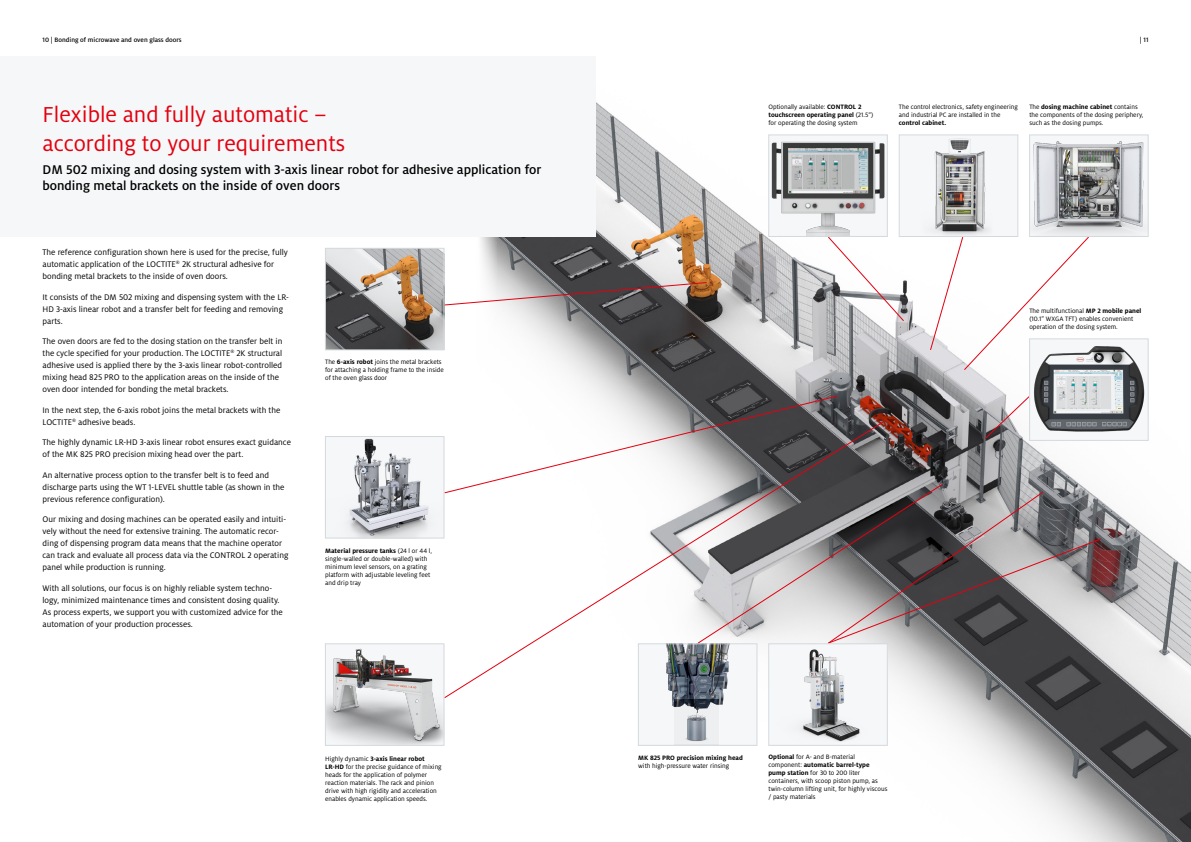
<style>
.page{position:relative;width:1191px;height:842px;background:#fff}
.page>*{position:absolute;margin:0;border:0;box-sizing:border-box;transform-origin:0 0}
.t1{font:24px/28.8px "Henkel Milo";color:#e3000f}
.t2{font:500 14px/16.8px "Henkel Milo";color:#000}
.t3{font:9px/12px "Henkel Milo";color:#000}
.t4{font:7px/8px "Henkel Milo";color:#000}
.t5{font:700 7px "Henkel Milo";color:#000}
.t6{font:500 7px "Henkel Milo";color:#000}
.s1{font-weight:700}
</style>
<div class="page">
<img style="left:480px;top:102px;width:711px;height:740px">
<div style="left:0;top:57px;width:595px;height:180px;background:#f6f7f8"></div>
<svg style="left:444px;top:644px;width:324px;height:55px"></svg>
<svg style="left:827px;top:236px;width:77px;height:86px"></svg>
<img style="left:327px;top:648px;width:115px;height:96px">
<div style="left:325px;top:643px;width:119px;height:103px;border:1px solid #d3dade"></div>
<svg style="left:444px;top:281px;width:263px;height:25px"></svg>
<svg style="left:929px;top:236px;width:160px;height:135px"></svg>
<svg style="left:443px;top:395px;width:658px;height:249px"></svg>
<img style="left:770px;top:137px;width:115px;height:98px">
<div style="left:768px;top:135px;width:119px;height:102px;border:1px solid #d3dade"></div>
<img style="left:1031px;top:341px;width:115px;height:98px">
<div style="left:1029px;top:339px;width:119px;height:102px;border:1px solid #d3dade"></div>
<img style="left:1031px;top:137px;width:115px;height:98px">
<div style="left:1029px;top:135px;width:119px;height:102px;border:1px solid #d3dade"></div>
<div style="left:899px;top:135px;width:118px;height:101px;background:#f6f7f8"></div>
<img style="left:934px;top:138px;width:54px;height:97px">
<div style="left:899px;top:135px;width:119px;height:102px;border:1px solid #d3dade"></div>
<div style="left:638px;top:644px;width:119px;height:101px;background:#f6f7f8"></div>
<img style="left:666px;top:645px;width:64px;height:63px">
<div style="left:638px;top:643px;width:119px;height:103px;border:1px solid #d3dade"></div>
<img style="left:675px;top:700px;width:43px;height:45px">
<img style="left:327px;top:438px;width:115px;height:98px">
<div style="left:325px;top:436px;width:119px;height:102px;border:1px solid #d3dade"></div>
<img style="left:770px;top:645px;width:115px;height:99px">
<div style="left:768px;top:643px;width:119px;height:103px;border:1px solid #d3dade"></div>
<img style="left:327px;top:250px;width:115px;height:98px">
<div style="left:325px;top:248px;width:119px;height:102px;border:1px solid #d3dade"></div>
<p class="t6" style="left:43px;top:36px;width:141px">10 | Bonding of microwave and oven glass doors</p>
<p class="t6" style="left:1139px;top:36px;width:10px">| 11</p>
<h1 class="t1" style="left:43px;top:100px;width:304px">Flexible and fully automatic – according to your requirements</h1>
<h2 class="t2" style="left:43px;top:161px;width:500px">DM 502 mixing and dosing system with 3-axis linear robot for adhesive application for bonding metal brackets on the inside of oven doors</h2>
<p class="t3" style="left:43px;top:246px;width:247px">The reference configuration shown here is used for the precise, fully automatic application of the LOCTITE<sup>®</sup> 2K structural adhesive for bonding metal brackets to the inside of oven doors.</p>
<p class="t3" style="left:43px;top:291px;width:248px">It consists of the DM 502 mixing and dispensing system with the LR-<br>HD 3-axis linear robot and a transfer belt for feeding and removing parts.</p>
<p class="t3" style="left:43px;top:335px;width:241px">The oven doors are fed to the dosing station on the transfer belt in the cycle specified for your production. The LOCTITE<sup>®</sup> 2K structural adhesive used is applied there by the 3-axis linear robot-controlled mixing head 825 PRO to the application areas on the inside of the oven door intended for bonding the metal brackets.</p>
<p class="t3" style="left:43px;top:404px;width:239px">In the next step, the 6-axis robot joins the metal brackets with the<br>LOCTITE<sup>®</sup> adhesive beads.</p>
<p class="t3" style="left:43px;top:436px;width:250px">The highly dynamic LR-HD 3-axis linear robot ensures exact guidance of the MK 825 PRO precision mixing head over the part.</p>
<p class="t3" style="left:43px;top:469px;width:243px">An alternative process option to the transfer belt is to feed and discharge parts using the WT 1-LEVEL shuttle table (as shown in the previous reference configuration).</p>
<p class="t3" style="left:43px;top:513px;width:247px">Our mixing and dosing machines can be operated easily and intuiti&shy;vely without the need for extensive training. The automatic recor&shy;ding of dispensing program data means that the machine operator can track and evaluate all process data via the CONTROL 2 operating panel while production is running.</p>
<p class="t3" style="left:43px;top:582px;width:242px">With all solutions, our focus is on highly reliable system techno&shy;logy, minimized maintenance times and consistent dosing quality.<br>As process experts, we support you with customized advice for the automation of your production processes.</p>
<p class="t4" style="left:325px;top:358px;width:120px">The <span class="s1">6-axis robot</span> joins the metal brackets for attaching a holding frame to the inside of the oven glass door</p>
<p class="t4" style="left:325px;top:546px;width:108px"><span class="s1">Material pressure tanks</span> (24 l or 44 l, single-walled or double-walled) with minimum level sensors, on a grating platform with adjustable leveling feet and drip tray</p>
<p class="t4" style="left:768px;top:103px;width:106px">Optionally available: <span class="s1">CONTROL 2 touchscreen operating panel</span> (21.5“) for operating the dosing system</p>
<p class="t4" style="left:899px;top:103px;width:120px">The control electronics, safety engineering and industrial PC are installed in the</p>
<p class="t5" style="left:899px;top:119px;width:49px">control cabinet.</p>
<p class="t4" style="left:1029px;top:103px;width:116px">The <span class="s1">dosing machine cabinet</span> contains the components of the dosing periphery, such as the dosing pumps.</p>
<p class="t4" style="left:1029px;top:306px;width:114px">The multifunctional <span class="s1">MP 2 mobile panel </span>(10.1” WXGA TFT) enables convenient operation of the dosing system.</p>
<p class="t4" style="left:325px;top:754px;width:118px">Highly dynamic <span class="s1">3-axis linear robot LR-HD</span> for the precise guidance of mixing heads for the application of polymer reaction materials. The rack and pinion drive with high rigidity and acceleration enables dynamic application speeds.</p>
<p class="t5" style="left:638px;top:753px;width:106px">MK 825 PRO precision mixing head</p>
<p class="t4" style="left:638px;top:761px;width:93px">with high-pressure water rinsing</p>
<p class="t4" style="left:768px;top:753px;width:120px"><span class="s1">Optional</span> for A- and B-material component: <span class="s1">automatic barrel-type pump station</span> for 30 to 200 liter containers, with scoop piston pump, as twin-column lifting unit, for highly viscous / pasty materials</p>
</div>
